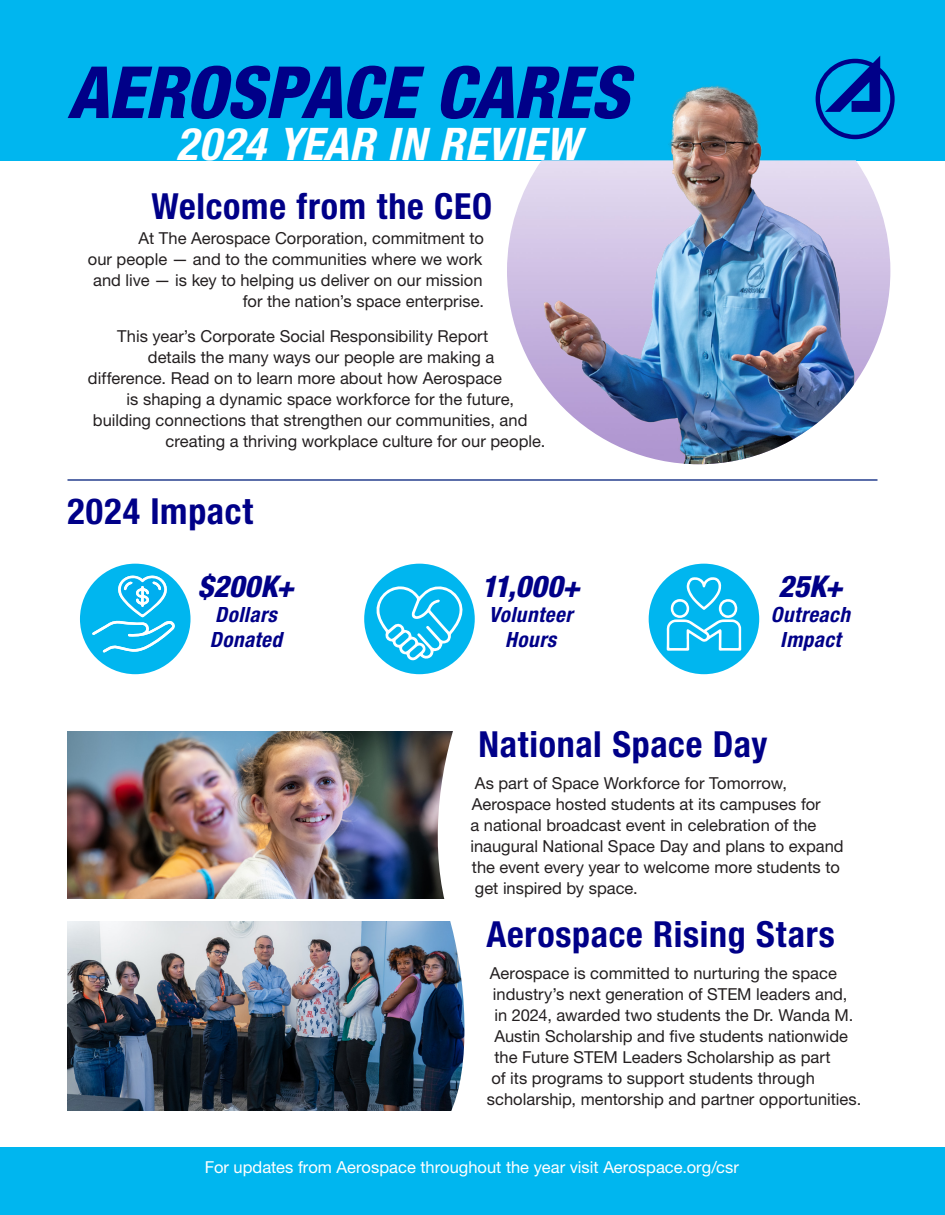
<style>
.page{position:relative;width:945px;height:1215px;background:#fff}
.page>*{position:absolute;margin:0;border:0;box-sizing:border-box;transform-origin:0 0}
.t1{font:italic 800 condensed 72px "Helvetica Neue LT Std";letter-spacing:-.005em;color:#008}
.t2{font:italic 700 condensed 45px "Helvetica Neue LT Std";letter-spacing:.015em;color:#fff}
.t3{font:700 condensed 36px "Helvetica Neue LT Std";letter-spacing:.02em;color:#008}
.t4{font:italic 800 condensed 30px "Helvetica Neue LT Std";letter-spacing:.005em;color:#008}
.t5{font:italic 700 condensed 21px/25.2px "Helvetica Neue LT Std";letter-spacing:.025em;color:#008;text-align:center}
.t6{font:16.5px/21px "Helvetica Neue LT Std";color:#231f20;text-align:right}
.t7{font:16.5px "Helvetica Neue LT Std";color:#fff}
</style>
<div class="page">
<div style="left:0;top:0;width:945px;height:160px;background:#00b6ef"></div>
<div style="left:0;top:1148px;width:945px;height:67px;background:#00b6ef"></div>
<img style="left:68px;top:921px;width:362px;height:190px">
<img style="left:68px;top:731px;width:362px;height:168px">
<div style="left:80px;top:564px;width:111px;height:110px;background:#00b6ef;border-radius:50%"></div>
<div style="left:364px;top:564px;width:111px;height:110px;background:#00b6ef;border-radius:50%"></div>
<div style="left:649px;top:564px;width:110px;height:110px;background:#00b6ef;border-radius:50%"></div>
<img style="left:430px;top:731px;width:35px;height:380px">
<hr style="left:68px;top:479px;width:810px;height:2px;background:#253f8e">
<svg style="left:816px;top:56px;width:79px;height:83px"></svg>
<svg style="left:92px;top:574px;width:84px;height:79px"></svg>
<svg style="left:373px;top:582px;width:91px;height:80px"></svg>
<svg style="left:667px;top:577px;width:74px;height:74px"></svg>
<img style="left:506px;top:80px;width:384px;height:384px;border-radius:192px">
<p class="t1" style="left:68px;top:48px;width:563px">AEROSPACE CARES</p>
<p class="t2" style="left:176px;top:117px;width:405px">2024 YEAR IN REVIEW</p>
<p class="t3" style="left:152px;top:184px;width:342px">Welcome from the CEO</p>
<p class="t6" style="left:88px;top:228px;width:398px">At The Aerospace Corporation, commitment to<br>our people — and to the communities where we work and live — is key to helping us deliver on our mission for the nation’s space enterprise.</p>
<p class="t6" style="left:117px;top:325px;width:373px">This year’s Corporate Social Responsibility Report</p>
<p class="t6" style="left:148px;top:346px;width:348px">details the many ways our people are making a</p>
<p class="t6" style="left:88px;top:367px;width:416px">difference. Read on to learn more about how Aerospace</p>
<p class="t6" style="left:127px;top:388px;width:389px">is shaping a dynamic space workforce for the future,</p>
<p class="t6" style="left:93px;top:409px;width:436px">building connections that strengthen our communities, and</p>
<p class="t6" style="left:166px;top:430px;width:381px">creating a thriving workplace culture for our people.</p>
<p class="t3" style="left:68px;top:489px;width:187px">2024 Impact</p>
<p class="t4" style="left:198px;top:568px;width:98px">$200K+</p>
<p class="t5" style="left:215px;top:602px;width:63px">Dollars</p>
<p class="t5" style="left:210px;top:628px;width:74px">Donated</p>
<p class="t4" style="left:481px;top:568px;width:101px">11,000+</p>
<p class="t5" style="left:489px;top:602px;width:85px">Volunteer<br>Hours</p>
<p class="t4" style="left:778px;top:568px;width:66px">25K+</p>
<p class="t5" style="left:771px;top:602px;width:81px">Outreach</p>
<p class="t5" style="left:780px;top:628px;width:62px">Impact</p>
<p class="t3" style="left:478px;top:722px;width:290px">National Space Day</p>
<p class="t6" style="left:470px;top:772px;width:375px;text-align:left">As part of Space Workforce for Tomorrow, Aerospace hosted students at its campuses for<br>a national broadcast event in celebration of the inaugural National Space Day and plans to expand the event every year to welcome more students to get inspired by space.</p>
<p class="t3" style="left:486px;top:912px;width:350px">Aerospace Rising Stars</p>
<p class="t6" style="left:490px;top:962px;width:348px">Aerospace is committed to nurturing the space</p>
<p class="t6" style="left:493px;top:983px;width:356px">industry’s next generation of STEM leaders and,</p>
<p class="t6" style="left:494px;top:1004px;width:361px">in 2024, awarded two students the Dr. Wanda M.</p>
<p class="t6" style="left:494px;top:1025px;width:355px">Austin Scholarship and five students nationwide</p>
<p class="t6" style="left:494px;top:1046px;width:338px">the Future STEM Leaders Scholarship as part</p>
<p class="t6" style="left:491px;top:1067px;width:325px">of its programs to support students through</p>
<p class="t6" style="left:487px;top:1088px;width:376px">scholarship, mentorship and partner opportunities.</p>
<p class="t7" style="left:205px;top:1158px;width:536px">For updates from Aerospace throughout the year visit Aerospace.org/csr</p>
</div>
